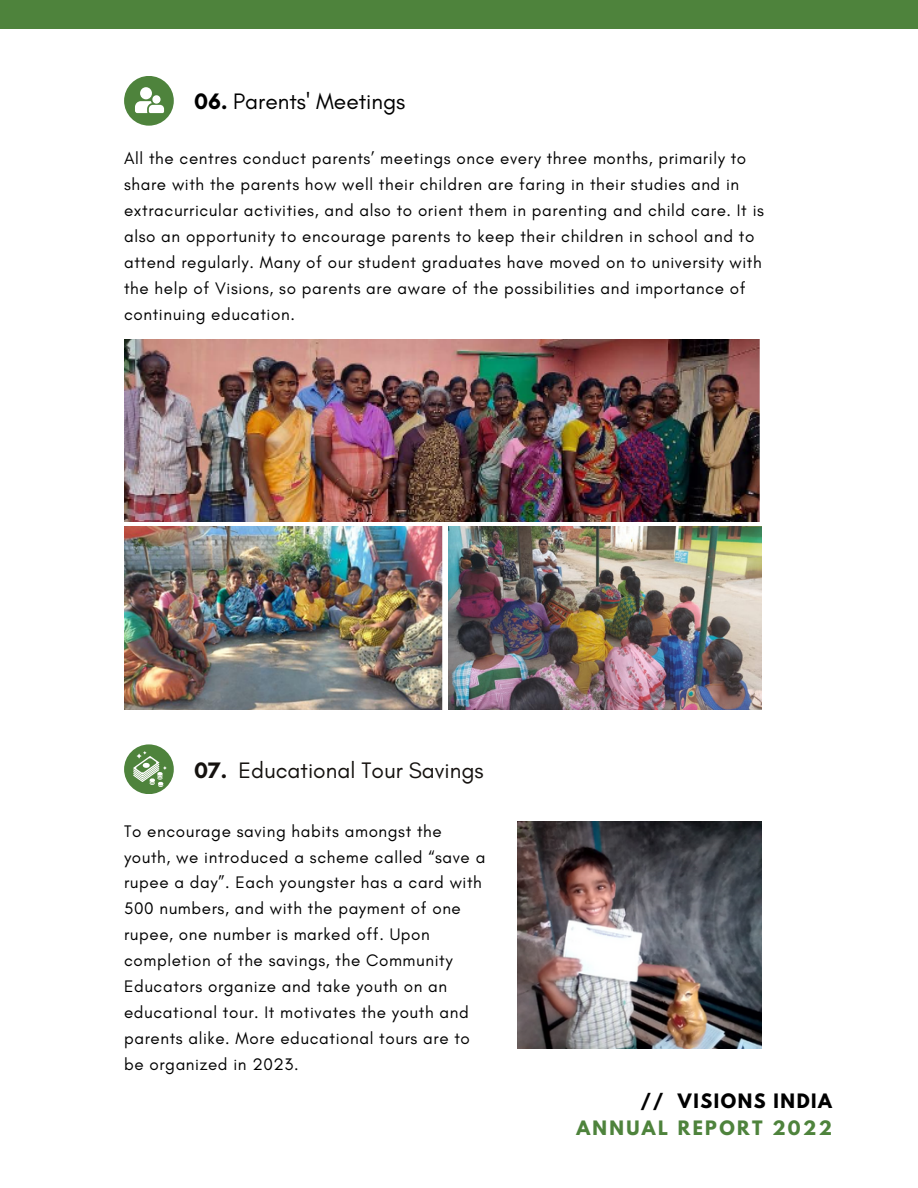
<style>
.page{position:relative;width:918px;height:1188px;background:#fff}
.page>*{position:absolute;margin:0;border:0;box-sizing:border-box;transform-origin:0 0}
.t1{font:22.8px "Glacial Indifference";color:#15120f}
.t2{font:22.8px "Glacial Indifference";color:#000}
.t3{font:700 17.55px "League Spartan";letter-spacing:.135em;color:#4e833c}
.t4{font:700 17.55px "League Spartan";letter-spacing:.09em;color:#000}
.t5{font:16.95px/25.8px "Glacial Indifference";letter-spacing:.035em;color:#000}
.s1{font-weight:700}
</style>
<div class="page">
<div style="left:0;top:0;width:918px;height:29px;background:#4e833c"></div>
<div style="left:124px;top:76px;width:50px;height:50px;background:#4e833c;border-radius:50%"></div>
<svg style="left:135px;top:87px;width:29px;height:26px"></svg>
<img style="left:124px;top:527px;width:318px;height:182px">
<img style="left:448px;top:527px;width:313px;height:182px">
<img style="left:124px;top:339px;width:636px;height:183px">
<div style="left:124px;top:744px;width:50px;height:50px;background:#4e833c;border-radius:50%"></div>
<svg style="left:133px;top:751px;width:34px;height:36px"></svg>
<img style="left:517px;top:822px;width:244px;height:227px">
<h1 class="t2" style="left:194px;top:87px;width:213px"><span class="s1">06.</span> Parents' Meetings</h1>
<p class="t5" style="left:124px;top:146px;width:641px">All the centres conduct parents’ meetings once every three months, primarily to share with the parents how well their children are faring in their studies and in extracurricular activities, and also to orient them in parenting and child care. It is also an opportunity to encourage parents to keep their children in school and to attend regularly. Many of our student graduates have moved on to university with the help of Visions, so parents are aware of the possibilities and importance of continuing education.</p>
<h1 class="t1" style="left:194px;top:756px;width:291px"><span class="s1">07.</span> Educational Tour Savings</h1>
<p class="t5" style="left:124px;top:818px;width:363px">To encourage saving habits amongst the youth, we introduced a scheme called “save a rupee a day”. Each youngster has a card with 500 numbers, and with the payment of one rupee, one number is marked off. Upon completion of the savings, the Community Educators organize and take youth on an educational tour. It motivates the youth and parents alike. More educational tours are to be organized in 2023.</p>
<p class="t4" style="left:641px;top:1092px;width:193px">// VISIONS INDIA</p>
<p class="t3" style="left:576px;top:1120px;width:257px">ANNUAL REPORT 2022</p>
</div>
